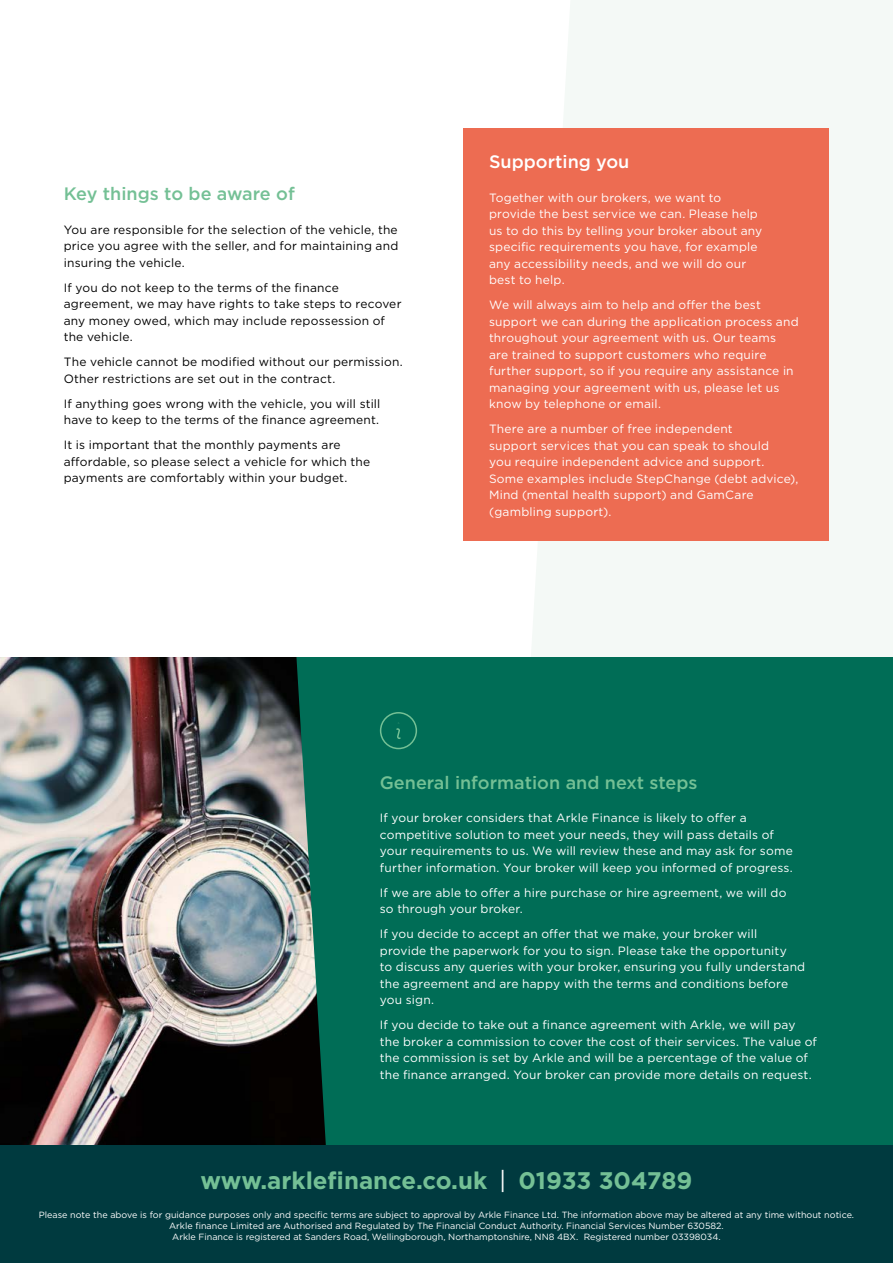
<style>
.page{position:relative;width:893px;height:1263px;background:#fff}
.page>*{position:absolute;margin:0;border:0;box-sizing:border-box;transform-origin:0 0}
.t1{font:700 24px "Gotham";color:#74c095}
.t2{font:500 18px "Gotham";color:#74c095}
.H2__WHITE{font:500 18px "Gotham";color:#fff}
.P__WHITE{font:12px/16.5px "Gotham";letter-spacing:.015em;color:#fff}
.t3{font:12px/16.5px "Gotham";letter-spacing:.015em;color:#000}
.t4{font:9px/10.8px "Gotham";color:#fff;text-align:center}
.s1{font-weight:400;color:#fff}
</style>
<div class="page">
<div style="left:531px;top:0;width:362px;height:657px;background:#f4f9f6"></div>
<div style="left:0;top:657px;width:893px;height:488px;background:#006d56"></div>
<svg style="left:379px;top:712px;width:39px;height:38px"></svg>
<div style="left:463px;top:128px;width:366px;height:413px;background:#ed6c52"></div>
<img style="left:0;top:657px;width:326px;height:488px">
<div style="left:0;top:1145px;width:893px;height:118px;background:#003a3f"></div>
<h2 class="t2" style="left:64px;top:182px;width:233px">Key things to be aware of</h2>
<p class="t3" style="left:64px;top:221px;width:336px;text-align:justify">You are responsible for the selection of the vehicle, the price you agree with the seller, and for maintaining and insuring the vehicle.</p>
<p class="t3" style="left:64px;top:279px;width:339px">If you do not keep to the terms of the finance agreement, we may have rights to take steps to recover any money owed, which may include repossession of the vehicle.</p>
<p class="t3" style="left:64px;top:353px;width:340px">The vehicle cannot be modified without our permission.<br>Other restrictions are set out in the contract.</p>
<p class="t3" style="left:64px;top:395px;width:318px">If anything goes wrong with the vehicle, you will still have to keep to the terms of the finance agreement.</p>
<p class="t3" style="left:64px;top:436px;width:308px">It is important that the monthly payments are affordable, so please select a vehicle for which the payments are comfortably within your budget.</p>
<p class="H2__WHITE" style="left:489px;top:150px;width:142px">Supporting you</p>
<p class="P__WHITE" style="left:489px;top:189px;width:275px">Together with our brokers, we want to provide the best service we can. Please help us to do this by telling your broker about any specific requirements you have, for example any accessibility needs, and we will do our best to help.</p>
<p class="P__WHITE" style="left:489px;top:297px;width:311px">We will always aim to help and offer the best support we can during the application process and throughout your agreement with us. Our teams<br>are trained to support customers who require further support, so if you require any assistance in managing your agreement with us, please let us know by telephone or email.</p>
<p class="P__WHITE" style="left:489px;top:421px;width:311px">There are a number of free independent<br>support services that you can speak to should<br>you require independent advice and support.<br>Some examples include StepChange (debt advice), Mind (mental health support) and GamCare (gambling support).</p>
<h2 class="t2" style="left:380px;top:771px;width:319px">General information and next steps</h2>
<p class="P__WHITE" style="left:380px;top:809px;width:414px">If your broker considers that Arkle Finance is likely to offer a competitive solution to meet your needs, they will pass details of your requirements to us. We will review these and may ask for some further information. Your broker will keep you informed of progress.</p>
<p class="P__WHITE" style="left:380px;top:884px;width:408px">If we are able to offer a hire purchase or hire agreement, we will do so through your broker.</p>
<p class="P__WHITE" style="left:380px;top:925px;width:427px">If you decide to accept an offer that we make, your broker will provide the paperwork for you to sign. Please take the opportunity<br>to discuss any queries with your broker, ensuring you fully understand the agreement and are happy with the terms and conditions before you sign.</p>
<p class="P__WHITE" style="left:380px;top:1016px;width:439px">If you decide to take out a finance agreement with Arkle, we will pay the broker a commission to cover the cost of their services. The value of the commission is set by Arkle and will be a percentage of the value of the finance arranged. Your broker can provide more details on request.</p>
<h1 class="t1" style="left:201px;top:1164px;width:493px">www.arklefinance.co.uk <span class="s1">|</span> 01933 304789</h1>
<p class="t4" style="left:39px;top:1209px;width:817px">Please note the above is for guidance purposes only and specific terms are subject to approval by Arkle Finance Ltd. The information above may be altered at any time without notice.<br>Arkle finance Limited are Authorised and Regulated by The Financial Conduct Authority. Financial Services Number 630582.<br>Arkle Finance is registered at Sanders Road, Wellingborough, Northamptonshire, NN8 4BX. Registered number 03398034.</p>
</div>
